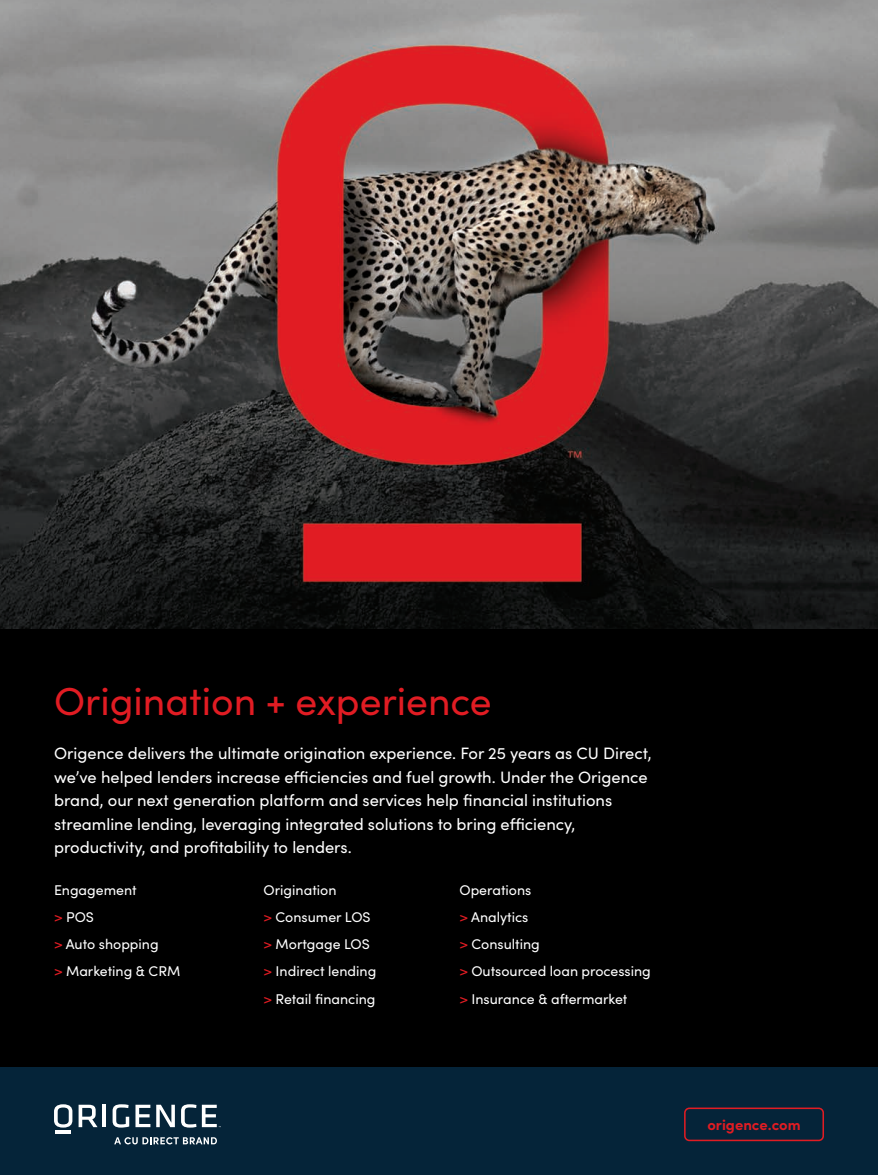
<style>
.page{position:relative;width:878px;height:1175px;background:#fff}
.page>*{position:absolute;margin:0;border:0;box-sizing:border-box;transform-origin:0 0}
.t1{font:39.15px "Sofia Pro";color:#e11c23}
.t2{font:16.5px/23.5px "Sofia Pro";color:#fff}
.t3{font:700 14.85px "Sofia Pro";color:#e11c23}
.t4{font:14.1px/27.2px "Sofia Pro";color:#fff}
.s1{color:#e11c23}
</style>
<div class="page">
<img style="left:0;top:0;width:878px;height:629px">
<div style="left:0;top:629px;width:878px;height:438px;background:#000"></div>
<div style="left:0;top:1067px;width:878px;height:107px;background:#052439"></div>
<svg style="left:114px;top:1137px;width:103px;height:7px"></svg>
<svg style="left:54px;top:1104px;width:18px;height:23px"></svg>
<svg style="left:79px;top:1104px;width:19px;height:23px"></svg>
<hr style="left:102px;top:1104px;width:4px;height:23px;background:#fff">
<svg style="left:113px;top:1104px;width:16px;height:23px"></svg>
<svg style="left:135px;top:1104px;width:15px;height:23px"></svg>
<svg style="left:156px;top:1104px;width:19px;height:23px"></svg>
<svg style="left:181px;top:1104px;width:15px;height:23px"></svg>
<hr style="left:55px;top:1130px;width:16px;height:4px;background:#fff">
<svg style="left:202px;top:1104px;width:19px;height:23px"></svg>
<div style="left:684px;top:1107px;width:140px;height:34px;border:2px solid #e11c23;border-radius:5px"></div>
<p class="t1" style="left:54px;top:673px;width:439px">Origination + experience</p>
<p class="t2" style="left:54px;top:740px;width:599px">Origence delivers the ultimate origination experience. For 25 years as CU Direct, we’ve helped lenders increase efficiencies and fuel growth. Under the Origence brand, our next generation platform and services help financial institutions streamline lending, leveraging integrated solutions to bring efficiency, productivity, and profitability to lenders.</p>
<p class="t4" style="left:54px;top:875px;width:128px">Engagement<br><span class="s1">&gt;</span> POS<br><span class="s1">&gt;</span> Auto shopping<br><span class="s1">&gt;</span> Marketing &amp; CRM</p>
<p class="t4" style="left:263px;top:875px;width:114px">Origination<br><span class="s1">&gt;</span> Consumer LOS <span class="s1">&gt;</span> Mortgage LOS <span class="s1">&gt;</span> Indirect lending <span class="s1">&gt;</span> Retail financing</p>
<p class="t4" style="left:459px;top:875px;width:193px">Operations<br><span class="s1">&gt;</span> Analytics<br><span class="s1">&gt;</span> Consulting<br><span class="s1">&gt;</span> Outsourced loan processing <span class="s1">&gt;</span> Insurance &amp; aftermarket</p>
<p class="t3" style="left:707px;top:1113px;width:95px">origence.com</p>
</div>
